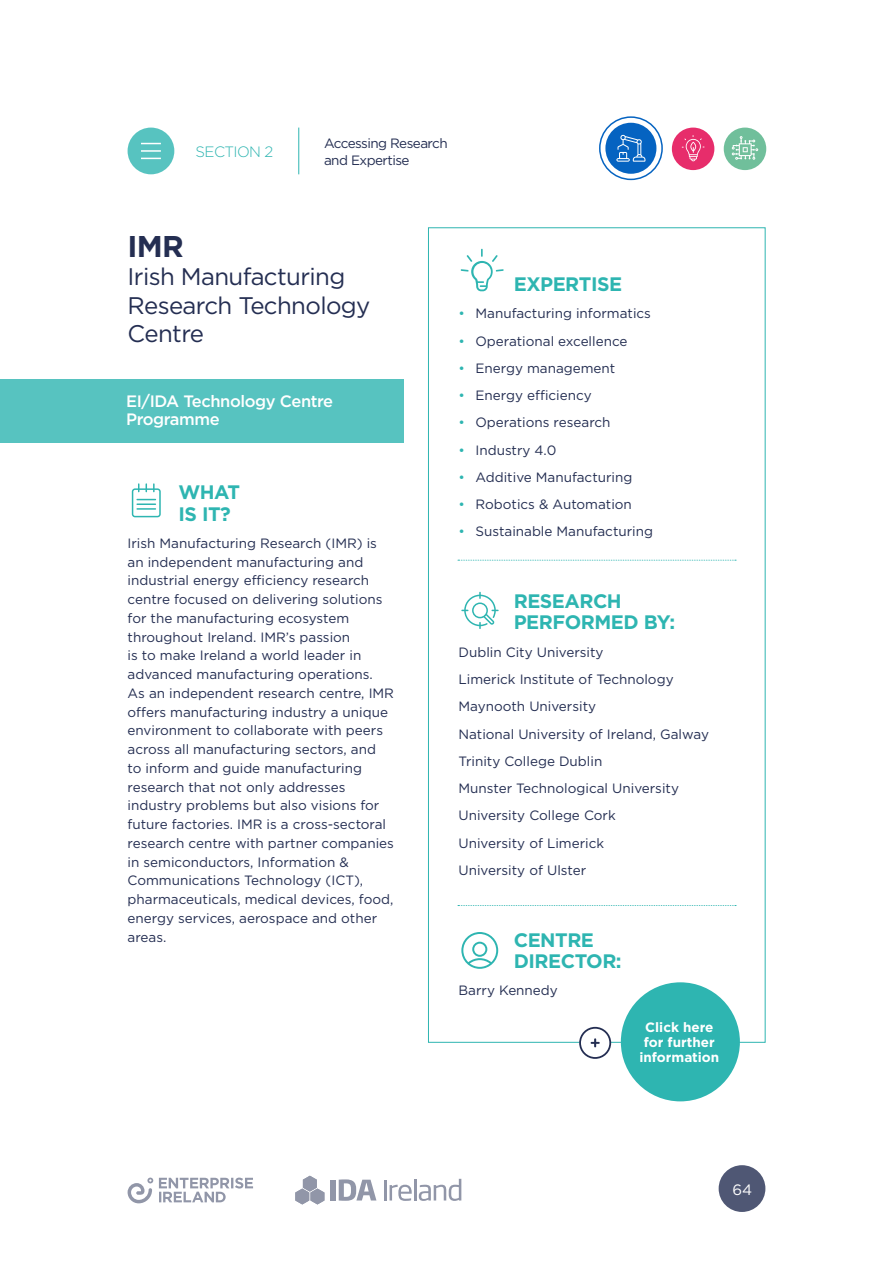
<style>
.page{position:relative;width:893px;height:1263px;background:#fff}
.page>*{position:absolute;margin:0;border:0;box-sizing:border-box;transform-origin:0 0}
.t1{font:700 30px "Gotham";color:#242e52}
.t2{font:24px/28.5px "Gotham";letter-spacing:-.025em;color:#242e52}
.t3{font:700 19.5px/21px "Gotham";letter-spacing:-.025em;color:#2eb5b1}
.t4{font:500 16.5px/18px "Gotham";letter-spacing:-.025em;color:#fff}
.t5{font:300 15px "Gotham";letter-spacing:-.04em;color:#2eb5b1}
.t6{font:15px "Gotham";color:#fff}
.t7{font:13.5px/18.8px "Gotham";color:#242e52}
.t8{font:700 13.5px/15px "Gotham";color:#fff;text-align:center}
.t9{font:13.5px/16.5px "Gotham";letter-spacing:-.04em;color:#242e52}
.s1{color:#2eb5b1}
</style>
<div class="page">
<div style="left:128px;top:128px;width:46px;height:46px;background:#57c3c0;border-radius:23px"></div>
<svg style="left:141px;top:143px;width:20px;height:1px"></svg>
<hr style="left:141px;top:150px;width:20px;height:2px;background:#fff">
<svg style="left:141px;top:158px;width:20px;height:1px"></svg>
<hr style="left:298px;top:128px;width:1px;height:46px;background:#2eb5b1">
<svg style="left:458px;top:560px;width:278px;height:1px"></svg>
<svg style="left:132px;top:483px;width:29px;height:34px"></svg>
<hr style="left:136px;top:503px;width:20px;height:2px;background:#2eb5b1">
<hr style="left:136px;top:508px;width:20px;height:2px;background:#2eb5b1">
<svg style="left:461px;top:592px;width:38px;height:37px"></svg>
<svg style="left:460px;top:248px;width:44px;height:43px"></svg>
<svg style="left:461px;top:932px;width:37px;height:37px"></svg>
<svg style="left:458px;top:905px;width:278px;height:1px"></svg>
<div style="left:621px;top:982px;width:119px;height:119px;background:#2eb5b1;border-radius:50%"></div>
<svg style="left:579px;top:1027px;width:32px;height:32px"></svg>
<div style="left:0;top:379px;width:404px;height:64px;background:#57c3c0"></div>
<div style="left:599px;top:116px;width:64px;height:64px;border:2px solid #0563c1;border-radius:50%"></div>
<div style="left:605px;top:123px;width:51px;height:51px;background:#0563c1;border-radius:50%"></div>
<svg style="left:616px;top:134px;width:29px;height:28px"></svg>
<div style="left:672px;top:128px;width:42px;height:42px;background:#e72d6b;border-radius:50%"></div>
<svg style="left:682px;top:135px;width:22px;height:26px"></svg>
<div style="left:724px;top:128px;width:42px;height:42px;background:#70bf9b;border-radius:50%"></div>
<svg style="left:732px;top:136px;width:26px;height:24px"></svg>
<svg style="left:159px;top:1177px;width:94px;height:25px"></svg>
<svg style="left:128px;top:1177px;width:25px;height:26px"></svg>
<svg style="left:295px;top:1176px;width:29px;height:28px"></svg>
<div style="left:331px;top:1180px;width:5px;height:20px;background:#9196a8"></div>
<svg style="left:339px;top:1179px;width:37px;height:22px"></svg>
<hr style="left:384px;top:1180px;width:3px;height:20px;background:#242e52">
<svg style="left:390px;top:1185px;width:22px;height:16px"></svg>
<hr style="left:414px;top:1179px;width:3px;height:21px;background:#242e52">
<svg style="left:419px;top:1179px;width:42px;height:22px"></svg>
<div style="left:719px;top:1165px;width:46px;height:47px;background:#4f5774;border-radius:50%"></div>
<p class="t5" style="left:196px;top:144px;width:79px">SECTION 2</p>
<p class="t9" style="left:324px;top:135px;width:125px">Accessing Research and Expertise</p>
<h1 class="t1" style="left:128px;top:229px;width:58px">IMR</h1>
<h2 class="t2" style="left:128px;top:262px;width:244px">Irish Manufacturing<br>Research Technology<br>Centre</h2>
<p class="t4" style="left:126px;top:392px;width:209px">EI/IDA Technology Centre<br>Programme</p>
<h3 class="t3" style="left:179px;top:482px;width:63px">WHAT<br>IS IT?</h3>
<p class="t7" style="left:128px;top:533px;width:268px">Irish Manufacturing Research (IMR) is an independent manufacturing and industrial energy efficiency research centre focused on delivering solutions for the manufacturing ecosystem throughout Ireland. IMR’s passion<br>is to make Ireland a world leader in advanced manufacturing operations.<br>As an independent research centre, IMR offers manufacturing industry a unique environment to collaborate with peers across all manufacturing sectors, and<br>to inform and guide manufacturing research that not only addresses industry problems but also visions for future factories. IMR is a cross-sectoral research centre with partner companies in semiconductors, Information &amp; Communications Technology (ICT), pharmaceuticals, medical devices, food, energy services, aerospace and other areas.</p>
<h3 class="t3" style="left:514px;top:273px;width:110px">EXPERTISE</h3>
<p class="t7" style="left:458px;top:304px;width:194px"><span class="s1">•</span> Manufacturing informatics</p>
<p class="t7" style="left:458px;top:331px;width:171px"><span class="s1">•</span> Operational excellence</p>
<p class="t7" style="left:458px;top:358px;width:158px"><span class="s1">•</span> Energy management</p>
<p class="t7" style="left:458px;top:386px;width:135px"><span class="s1">•</span> Energy efficiency</p>
<p class="t7" style="left:458px;top:413px;width:154px"><span class="s1">•</span> Operations research</p>
<p class="t7" style="left:458px;top:440px;width:99px"><span class="s1">•</span> Industry 4.0</p>
<p class="t7" style="left:458px;top:467px;width:175px"><span class="s1">•</span> Additive Manufacturing</p>
<p class="t7" style="left:458px;top:495px;width:175px"><span class="s1">•</span> Robotics &amp; Automation</p>
<p class="t7" style="left:458px;top:522px;width:196px"><span class="s1">•</span> Sustainable Manufacturing</p>
<h3 class="t3" style="left:514px;top:590px;width:163px">RESEARCH<br>PERFORMED BY:</h3>
<p class="t7" style="left:458px;top:638px;width:252px;line-height:27.3px">Dublin City University<br>Limerick Institute of Technology<br>Maynooth University<br>National University of Ireland, Galway<br>Trinity College Dublin<br>Munster Technological University<br>University College Cork<br>University of Limerick<br>University of Ulster</p>
<h3 class="t3" style="left:514px;top:929px;width:109px">CENTRE<br>DIRECTOR:</h3>
<p class="t7" style="left:458px;top:981px;width:101px">Barry Kennedy</p>
<p class="t8" style="left:639px;top:1020px;width:81px">Click here for further information</p>
<p class="t6" style="left:732px;top:1181px;width:21px">64</p>
</div>
